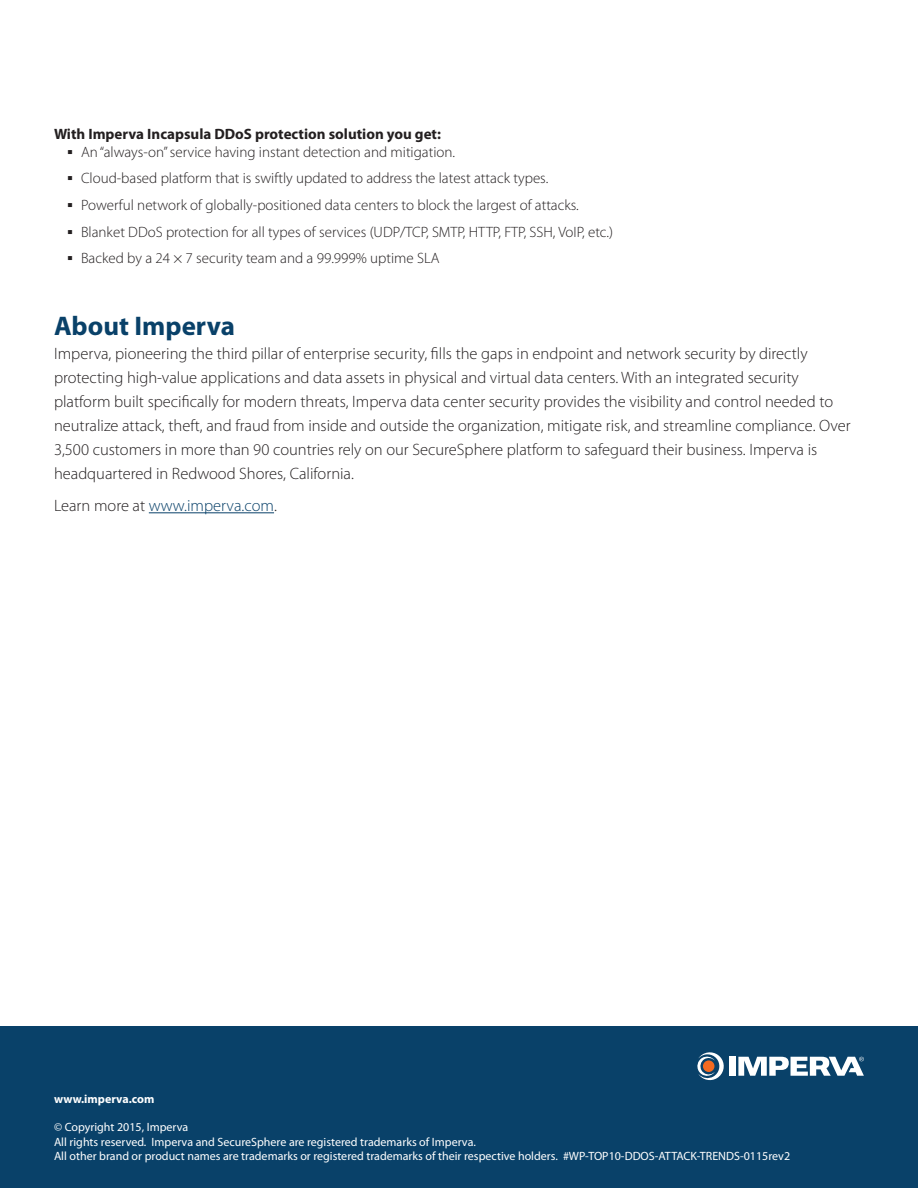
<style>
.page{position:relative;width:918px;height:1188px;background:#fff}
.page>*{position:absolute;margin:0;border:0;box-sizing:border-box;transform-origin:0 0}
.t1{font:700 27px "Myriad Pro";color:#094169}
.Body_intro{font:300 16.5px/24px "Myriad Pro";color:#231f20}
.Body_intro-2{font:300 16.5px "Myriad Pro";color:#094169}
.t2{font:300 15px "Myriad Pro";color:#231f20}
.Body_Bold{font:700 15px "Myriad Pro";color:#231f20}
.t3{font:12px/14.4px "Myriad Pro";color:#fff}
.t4{font:700 12px "Myriad Pro";color:#fff}
.s1{font-family:"Arial";font-weight:700}
.s2{color:#231f20}
</style>
<div class="page">
<div style="left:0;top:1026px;width:918px;height:162px;background:#094169"></div>
<div style="left:730px;top:1057px;width:6px;height:19px;background:#fff"></div>
<svg style="left:738px;top:1057px;width:126px;height:19px"></svg>
<svg style="left:697px;top:1052px;width:27px;height:29px"></svg>
<div style="left:703px;top:1060px;width:11px;height:12px;background:#f36a21;border-radius:50%"></div>
<hr style="left:149px;top:512px;width:125px;height:1px;background:#094169">
<p class="Body_Bold" style="left:54px;top:124px;width:389px">With Imperva Incapsula DDoS protection solution you get:</p>
<p class="t2" style="left:68px;top:143px;width:389px"><span class="s1">▪</span> An “always-on” service having instant detection and mitigation.</p>
<p class="t2" style="left:68px;top:170px;width:482px"><span class="s1">▪</span> Cloud-based platform that is swiftly updated to address the latest attack types.</p>
<p class="t2" style="left:68px;top:197px;width:513px"><span class="s1">▪</span> Powerful network of globally-positioned data centers to block the largest of attacks.</p>
<p class="t2" style="left:68px;top:223px;width:547px"><span class="s1">▪</span> Blanket DDoS protection for all types of services (UDP/TCP, SMTP, HTTP, FTP, SSH, VoIP, etc.)</p>
<p class="t2" style="left:68px;top:250px;width:374px"><span class="s1">▪</span> Backed by a 24 × 7 security team and a 99.999% uptime SLA</p>
<p class="t1" style="left:54px;top:308px;width:183px">About Imperva</p>
<p class="Body_intro" style="left:54px;top:341px;width:798px">Imperva, pioneering the third pillar of enterprise security, fills the gaps in endpoint and network security by directly protecting high-value applications and data assets in physical and virtual data centers. With an integrated security platform built specifically for modern threats, Imperva data center security provides the visibility and control needed to neutralize attack, theft, and fraud from inside and outside the organization, mitigate risk, and streamline compliance. Over 3,500 customers in more than 90 countries rely on our SecureSphere platform to safeguard their business. Imperva is headquartered in Redwood Shores, California.</p>
<p class="Body_intro-2" style="left:54px;top:497px;width:224px"><span class="s2">Learn more at</span> www.imperva.com<span class="s2">.</span></p>
<p class="t4" style="left:54px;top:1091px;width:102px">www.imperva.com</p>
<p class="t3" style="left:54px;top:1120px;width:738px">© Copyright 2015, Imperva<br>All rights reserved. Imperva and SecureSphere are registered trademarks of Imperva.<br>All other brand or product names are trademarks or registered trademarks of their respective holders. #WP-TOP10-DDOS-ATTACK-TRENDS-0115rev2</p>
</div>
